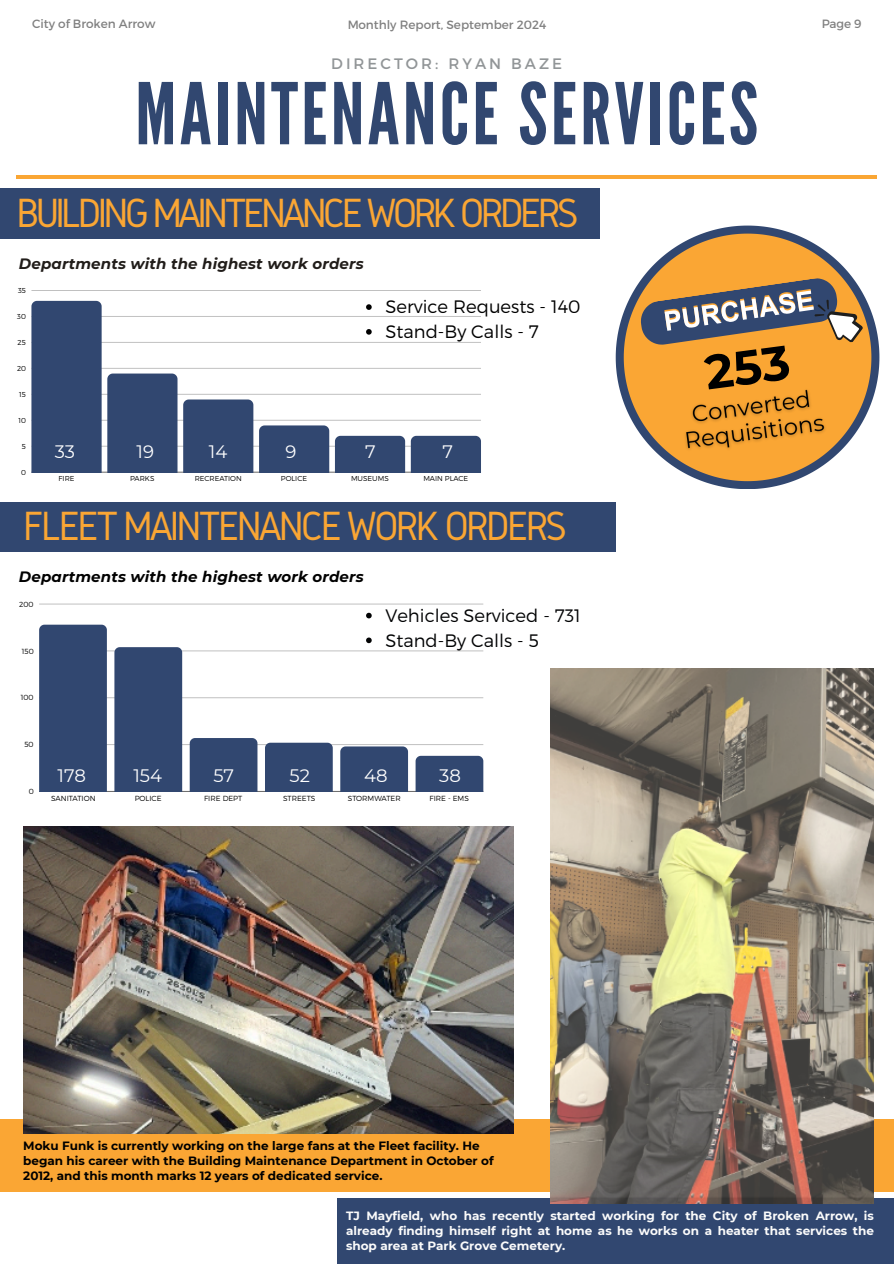
<style>
.page{position:relative;width:894px;height:1264px;background:#fff}
.page>*{position:absolute;margin:0;border:0;box-sizing:border-box;transform-origin:0 0}
.t1{font:84.75px "League Gothic";letter-spacing:.04em;color:#314770}
.t2{font:42.45px "Gidole";letter-spacing:-.09em;color:#faa634}
.t3{font:42.45px "Gidole";letter-spacing:-.07em;color:#faa634}
.t4{font:300 18px "Montserrat";color:#020304}
.t5{font:300 18px "Montserrat";color:#000}
.t6{font:18px "Montserrat";color:#fff}
.t7{font:15.15px "Montserrat";letter-spacing:.2em;color:#919597}
.t8{font:italic 700 15px "Montserrat";letter-spacing:.01em;color:#211d1a}
.t9{font:italic 700 15px "Montserrat";letter-spacing:.01em;color:#000}
.t10{font:700 12px/15px "Montserrat";color:#000}
.t11{font:700 12px/15px "Montserrat";color:#fbfbfb;text-align:justify}
.t12{font:12px "Montserrat";color:#010101}
.t13{font:300 7.35px "Montserrat";color:#000}
.t14{font:300 7.2px "Montserrat";color:#000}
</style>
<div class="page">
<hr style="left:16px;top:175px;width:860px;height:4px;background:#faa634">
<div style="left:0;top:502px;width:615px;height:49px;background:#314770"></div>
<div style="left:0;top:188px;width:599px;height:51px;background:#314770"></div>
<hr style="left:31px;top:472px;width:450px;height:1px;background:#000;opacity:.6">
<hr style="left:31px;top:446px;width:450px;height:1px;background:#000;opacity:.25">
<hr style="left:31px;top:420px;width:450px;height:1px;background:#cecece">
<hr style="left:31px;top:394px;width:450px;height:1px;background:#cbcbcb">
<hr style="left:31px;top:368px;width:450px;height:1px;background:#c9c9c9">
<hr style="left:31px;top:342px;width:450px;height:1px;background:#c6c6c6">
<hr style="left:31px;top:316px;width:450px;height:1px;background:#c3c3c3">
<hr style="left:31px;top:290px;width:450px;height:1px;background:#c0c0c0">
<svg style="left:31px;top:301px;width:146px;height:171px"></svg>
<div style="left:183px;top:399px;width:70px;height:73px;background:#314770"></div>
<div style="left:259px;top:425px;width:70px;height:47px;background:#314770"></div>
<div style="left:335px;top:436px;width:146px;height:36px;background:#314770"></div>
<hr style="left:39px;top:791px;width:444px;height:1px;background:#000;opacity:.6">
<hr style="left:39px;top:744px;width:444px;height:1px;background:#c5c5c5">
<hr style="left:39px;top:697px;width:444px;height:1px;background:#cfcfcf">
<hr style="left:39px;top:650px;width:444px;height:1px;background:#d9d9d9">
<hr style="left:39px;top:604px;width:444px;height:1px;background:#dbdbdb">
<div style="left:39px;top:624px;width:68px;height:167px;background:#314770"></div>
<div style="left:114px;top:647px;width:68px;height:144px;background:#314770"></div>
<div style="left:190px;top:738px;width:67px;height:53px;background:#314770"></div>
<div style="left:265px;top:742px;width:67px;height:49px;background:#314770"></div>
<div style="left:340px;top:746px;width:68px;height:45px;background:#314770"></div>
<div style="left:415px;top:755px;width:68px;height:36px;background:#314770"></div>
<div style="left:337px;top:1197px;width:556px;height:66px;background:#314770"></div>
<div style="left:0;top:1119px;width:893px;height:73px;background:#faa634"></div>
<img style="left:23px;top:826px;width:490px;height:307px">
<img style="left:550px;top:668px;width:323px;height:534px">
<svg style="left:615px;top:225px;width:263px;height:264px"></svg>
<svg style="left:623px;top:233px;width:248px;height:248px"></svg>
<svg style="left:366px;top:612px;width:5px;height:6px"></svg>
<svg style="left:366px;top:637px;width:5px;height:6px"></svg>
<svg style="left:366px;top:304px;width:5px;height:6px"></svg>
<svg style="left:366px;top:329px;width:5px;height:6px"></svg>
<img style="left:675px;top:389px;width:157px;height:71px">
<svg style="left:635px;top:276px;width:229px;height:113px;background:#c19153"></svg>
<p class="t12" style="left:32px;top:16px;width:125px">City of Broken Arrow</p>
<p class="t12" style="left:821px;top:16px;width:42px">Page 9</p>
<p class="t12" style="left:347px;top:17px;width:200px">Monthly Report, September 2024</p>
<h3 class="t7" style="left:331px;top:54px;width:232px">DIRECTOR: RYAN BAZE</h3>
<p class="t1" style="left:135px;top:65px;width:624px">MAINTENANCE SERVICES</p>
<p class="t2" style="left:17px;top:189px;width:563px">BUILDING MAINTENANCE WORK ORDERS</p>
<p class="t8" style="left:19px;top:254px;width:346px">Departments with the highest work orders</p>
<p class="t14" style="left:18px;top:286px;width:9px">35</p>
<p class="t14" style="left:17px;top:312px;width:10px">30</p>
<p class="t14" style="left:18px;top:338px;width:10px">25</p>
<p class="t14" style="left:17px;top:364px;width:11px">20</p>
<p class="t14" style="left:19px;top:389px;width:8px">15</p>
<p class="t14" style="left:18px;top:415px;width:9px">10</p>
<p class="t14" style="left:22px;top:441px;width:6px">5</p>
<p class="t14" style="left:21px;top:467px;width:6px">0</p>
<p class="t5" style="left:385px;top:295px;width:196px">Service Requests - 140</p>
<p class="t5" style="left:385px;top:320px;width:155px">Stand-By Calls - 7</p>
<p class="t6" style="left:55px;top:441px;width:22px">33</p>
<h5 class="t6" style="left:136px;top:441px;width:19px">19</h5>
<h5 class="t6" style="left:209px;top:441px;width:20px">14</h5>
<p class="t6" style="left:285px;top:441px;width:12px">9</p>
<p class="t6" style="left:365px;top:441px;width:12px">7</p>
<p class="t6" style="left:442px;top:441px;width:12px">7</p>
<p class="t14" style="left:59px;top:474px;width:17px">FIRE</p>
<p class="t14" style="left:130px;top:474px;width:26px">PARKS</p>
<p class="t14" style="left:195px;top:474px;width:49px">RECREATION</p>
<p class="t14" style="left:281px;top:474px;width:28px">POLICE</p>
<p class="t14" style="left:351px;top:474px;width:39px">MUSEUMS</p>
<p class="t14" style="left:423px;top:474px;width:46px">MAIN PLACE</p>
<p class="t3" style="left:23px;top:503px;width:545px">FLEET MAINTENANCE WORK ORDERS</p>
<p class="t9" style="left:19px;top:567px;width:346px">Departments with the highest work orders</p>
<p class="t13" style="left:19px;top:599px;width:16px">200</p>
<p class="t13" style="left:22px;top:646px;width:13px">150</p>
<p class="t13" style="left:21px;top:693px;width:14px">100</p>
<p class="t13" style="left:24px;top:740px;width:11px">50</p>
<h6 class="t4" style="left:385px;top:603px;width:197px">Vehicles Serviced - 731</h6>
<h1 class="t4" style="left:385px;top:628px;width:155px">Stand-By Calls - 5</h1>
<p class="t13" style="left:29px;top:786px;width:7px">0</p>
<p class="t6" style="left:57px;top:764px;width:30px">178</p>
<p class="t6" style="left:133px;top:764px;width:30px">154</p>
<p class="t6" style="left:213px;top:764px;width:22px">57</p>
<h2 class="t6" style="left:289px;top:764px;width:22px">52</h2>
<h3 class="t6" style="left:364px;top:764px;width:25px">48</h3>
<p class="t6" style="left:439px;top:764px;width:23px">38</p>
<p class="t13" style="left:51px;top:793px;width:46px">SANITATION</p>
<p class="t13" style="left:135px;top:793px;width:28px">POLICE</p>
<p class="t13" style="left:204px;top:793px;width:40px">FIRE DEPT</p>
<p class="t13" style="left:283px;top:793px;width:34px">STREETS</p>
<p class="t13" style="left:348px;top:793px;width:54px">STORMWATER</p>
<p class="t13" style="left:429px;top:793px;width:41px">FIRE - EMS</p>
<p class="t10" style="left:23px;top:1138px;width:472px">Moku Funk is currently working on the large fans at the Fleet facility. He began his career with the Building Maintenance Department in October of<br>2012, and this month marks 12 years of dedicated service.</p>
<p class="t11" style="left:346px;top:1208px;width:529px">TJ Mayfield, who has recently started working for the City of Broken Arrow, is already finding himself right at home as he works on a heater that services the shop area at Park Grove Cemetery.</p>
</div>
